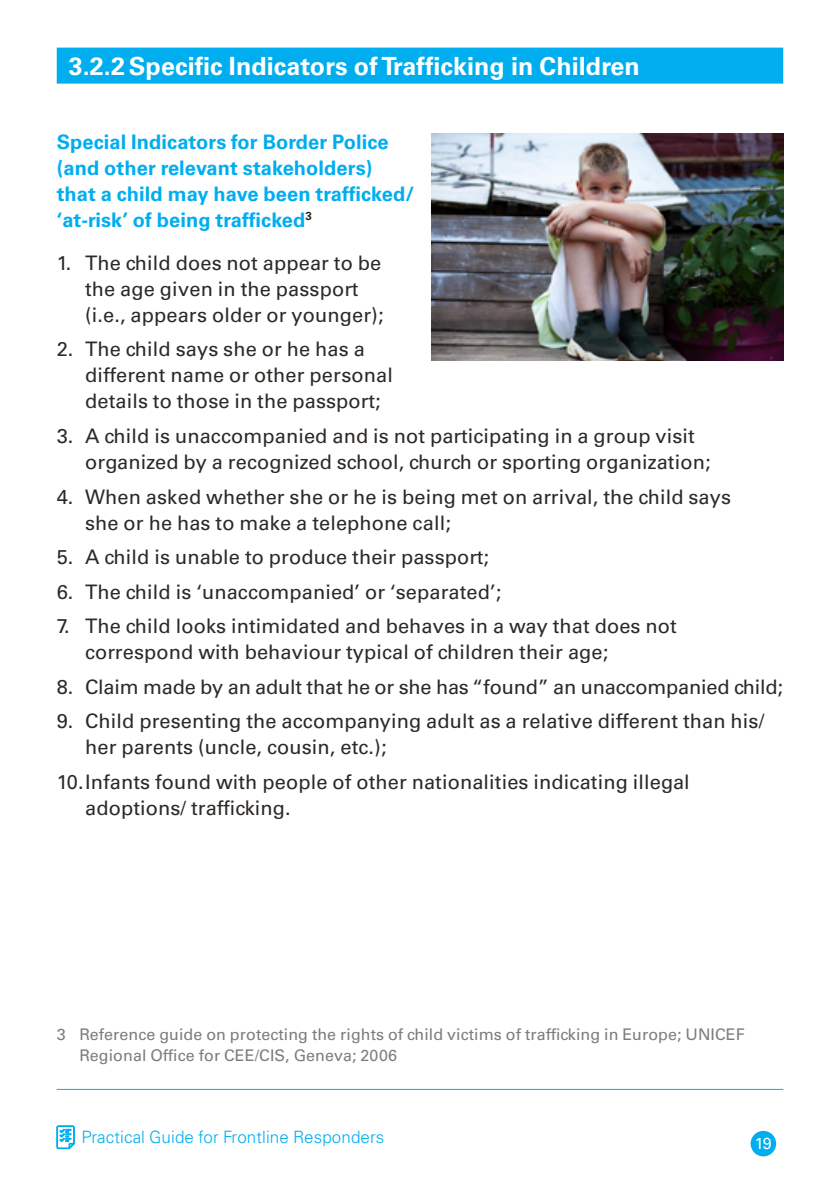
<style>
.page{position:relative;width:840px;height:1191px;background:#fff}
.page>*{position:absolute;margin:0;border:0;box-sizing:border-box;transform-origin:0 0}
.Mobile_B_header_blue{font:700 25px "Univers LT Pro 65";letter-spacing:.005em;color:#fff}
.Mobile_MT_bullet{font:20px/26px "Univers LT Std";letter-spacing:.005em;color:#2d2926}
.Mobile_MT_bold_3mm{font:700 20px/26px "Univers LT Pro 65";letter-spacing:.005em;color:#00aeef}
.t1{font:300 17px "Univers LT Std";letter-spacing:.005em;color:#00aeef}
.Mobile_footnote{font:16px/21px "Univers LT Std";letter-spacing:.005em;color:#7f7b7d}
.t2{font:16px "Univers LT Std";color:#fff}
</style>
<div class="page">
<div style="left:750px;top:1130px;width:25px;height:26px;background:#00aeef;border-radius:50%"></div>
<hr style="left:57px;top:1089px;width:725px;height:1px;background:#00aeef">
<svg style="left:56px;top:1125px;width:19px;height:24px"></svg>
<div style="left:57px;top:48px;width:725px;height:36px;background:#00aeef"></div>
<img style="left:431px;top:133px;width:351px;height:227px">
<p class="Mobile_B_header_blue" style="left:69px;top:51px;width:572px">3.2.2Specific Indicators of Trafficking in Children</p>
<p class="Mobile_MT_bold_3mm" style="left:57px;top:129px;width:359px">Special Indicators for Border Police (and other relevant stakeholders) that a child may have been trafficked/ ‘at-risk’ of being trafficked<sup>3</sup></p>
<p class="Mobile_MT_bullet" style="left:85px;top:250px;width:300px;text-indent:-28px">1. The child does not appear to be the age given in the passport (i.e., appears older or younger);</p>
<p class="Mobile_MT_bullet" style="left:85px;top:336px;width:309px;text-indent:-28px">2. The child says she or he has a different name or other personal details to those in the passport;</p>
<p class="Mobile_MT_bullet" style="left:85px;top:423px;width:626px;text-indent:-28px">3. A child is unaccompanied and is not participating in a group visit organized by a recognized school, church or sporting organization;</p>
<p class="Mobile_MT_bullet" style="left:85px;top:483px;width:647px;text-indent:-28px">4. When asked whether she or he is being met on arrival, the child says she or he has to make a telephone call;</p>
<p class="Mobile_MT_bullet" style="left:57px;top:544px;width:433px">5. A child is unable to produce their passport;</p>
<p class="Mobile_MT_bullet" style="left:57px;top:578px;width:446px">6. The child is ‘unaccompanied’ or ‘separated’;</p>
<p class="Mobile_MT_bullet" style="left:85px;top:613px;width:593px;text-indent:-28px">7. The child looks intimidated and behaves in a way that does not correspond with behaviour typical of children their age;</p>
<p class="Mobile_MT_bullet" style="left:57px;top:673px;width:727px">8. Claim made by an adult that he or she has “found” an unaccompanied child;</p>
<p class="Mobile_MT_bullet" style="left:85px;top:708px;width:680px;text-indent:-28px">9. Child presenting the accompanying adult as a relative different than his/ her parents (uncle, cousin, etc.);</p>
<p class="Mobile_MT_bullet" style="left:85px;top:768px;width:605px;text-indent:-28px">10.Infants found with people of other nationalities indicating illegal adoptions/ trafficking.</p>
<p class="Mobile_footnote" style="left:79px;top:1023px;width:666px;text-indent:-23px">3 Reference guide on protecting the rights of child victims of trafficking in Europe; UNICEF<br>Regional Office for CEE/CIS, Geneva; 2006</p>
<p class="t1" style="left:81px;top:1126px;width:304px">Practical Guide for Frontline Responders</p>
<p class="t2" style="left:754px;top:1133px;width:18px">19</p>
</div>
